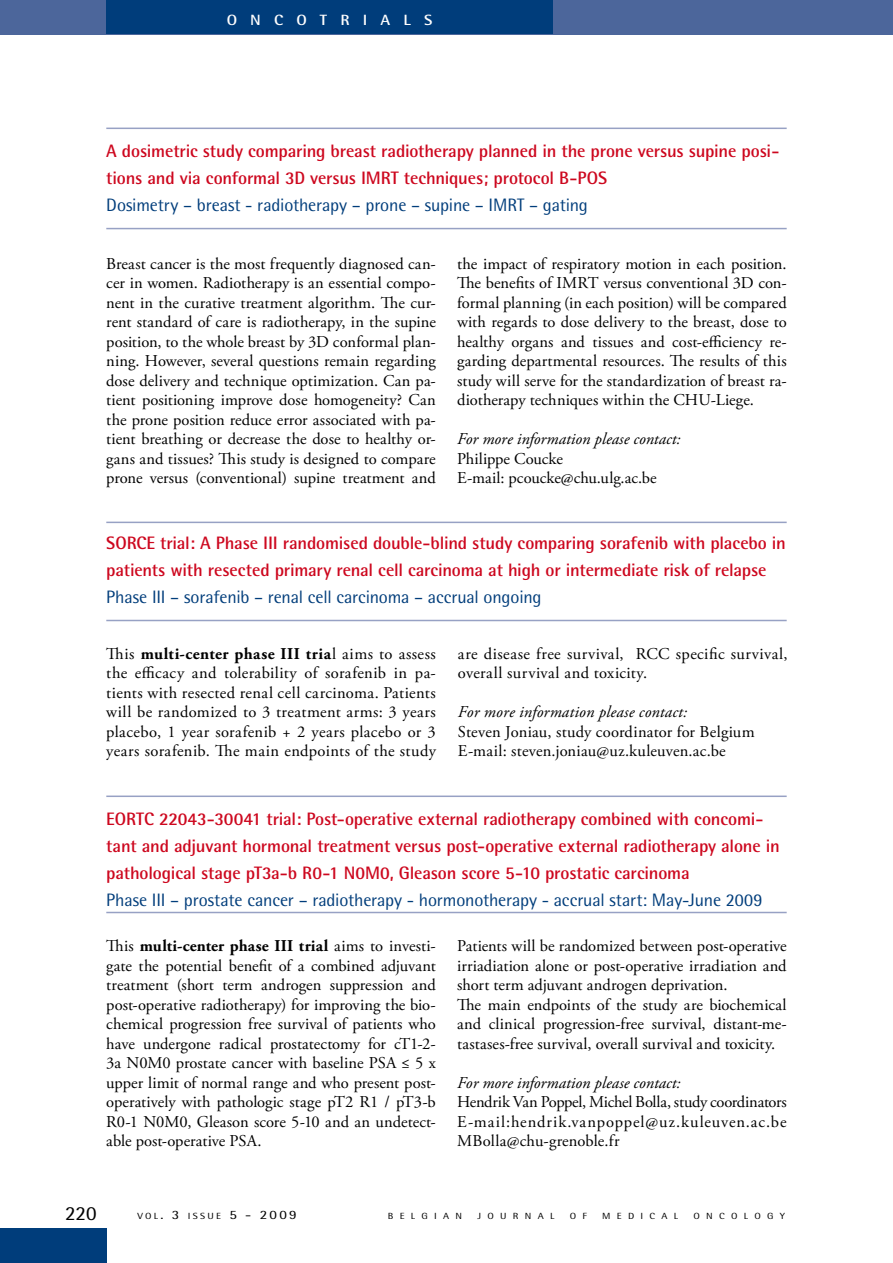
<style>
.page{position:relative;width:893px;height:1263px;background:#fff}
.page>*{position:absolute;margin:0;border:0;box-sizing:border-box;transform-origin:0 0}
.t1{font:19.95px "Rotis Semi Sans";color:#000;scale:1.05 1}
.t2{font:700 18px/27px "Rotis Semi Sans";letter-spacing:-.01em;color:#cd071e}
.t3{font:18px "Rotis Semi Sans";letter-spacing:-.01em;color:#003d7b}
.t4{font:16.5px/19.5px "Adobe Garamond Pro";letter-spacing:.005em;color:#000;text-align:justify}
.t5{font:italic 16.5px "Adobe Garamond Pro";letter-spacing:.005em;color:#000}
.t6{font:16.5px/19.5px "Adobe Garamond Pro";letter-spacing:.025em;color:#000}
.t7{font:700 14.85px "Rotis Semi Sans";color:#fff;scale:1.11 1}
.t8{font:8.85px "Rotis Semi Sans";letter-spacing:.6em;color:#000;scale:1.18 1}
.t9{font:8.85px "Rotis Semi Sans";letter-spacing:.215em;color:#000;scale:1.18 1}
.s1{font-weight:700}
.s2{font-size:12.75px}
</style>
<div class="page">
<div style="left:0;top:0;width:893px;height:34px;background:#4c669b"></div>
<div style="left:0;top:1229px;width:106px;height:34px;background:#003d7b"></div>
<div style="left:106px;top:0;width:447px;height:34px;background:#003d7b"></div>
<hr style="left:106px;top:128px;width:681px;height:1px;background:#97a1c4">
<hr style="left:106px;top:228px;width:681px;height:1px;background:#97a1c4">
<hr style="left:106px;top:522px;width:681px;height:1px;background:#97a1c4">
<hr style="left:106px;top:620px;width:681px;height:1px;background:#97a1c4">
<hr style="left:106px;top:795px;width:681px;height:2px;background:#97a1c4">
<hr style="left:106px;top:912px;width:681px;height:1px;background:#97a1c4">
<p class="t7" style="left:227px;top:10px;width:187px">oncotrial s</p>
<p class="t2" style="left:106px;top:137px;width:674px">A dosimetric study comparing breast radiotherapy planned in the prone versus supine posi&shy;tions and via conformal 3D versus I MRT techniques; protocol B-POS</p>
<p class="t3" style="left:106px;top:194px;width:483px">Dosimetry – breast - radiotherapy – prone – supine – IMRT – gating</p>
<p class="t4" style="left:106px;top:254px;width:331px">Breast cancer is the most frequently diagnosed can&shy;cer in women. Radiotherapy is an essential compo&shy;nent in the curative treatment algorithm. The cur&shy;rent standard of care is radiotherapy, in the supine position, to the whole breast by 3D conformal plan&shy;ning. However, several questions remain regarding dose delivery and technique optimization. Can pa&shy;tient positioning improve dose homogeneity? Can the prone position reduce error associated with pa&shy;tient breathing or decrease the dose to healthy or&shy;gans and tissues? This study is designed to compare prone versus (conventional) supine treatment and</p>
<p class="t4" style="left:457px;top:254px;width:331px">the impact of respiratory motion in each position.<br>The benefits of IMRT versus conventional 3D con&shy;formal planning (in each position) will be compared with regards to dose delivery to the breast, dose to healthy organs and tissues and cost-efficiency re&shy;garding departmental resources. The results of this study will serve for the standardization of breast ra&shy;diotherapy techniques within the CHU-Liege.</p>
<p class="t5" style="left:457px;top:429px;width:225px">For more information please contact:</p>
<p class="t4" style="left:457px;top:449px;width:201px">Philippe Coucke<br>E-mail: pcoucke@chu.ulg.ac.be</p>
<p class="t2" style="left:106px;top:529px;width:11px">SORC</p>
<p class="t2" style="left:106px;top:529px;width:681px;text-indent:40px">E trial: A Phase III randomised double-blind study comparing sorafenib with placebo in patients with resected primary renal cell carcinoma at high or intermediate risk of relapse</p>
<p class="t3" style="left:106px;top:586px;width:437px">Phase III – sorafenib – renal cell carcinoma – accrual ongoing</p>
<p class="t4" style="left:106px;top:644px;width:331px">This <span class="s1">multi-center phase III tria</span>l aims to assess the efficacy and tolerability of sorafenib in pa&shy;tients with resected renal cell carcinoma. Patients will be randomized to 3 treatment arms: 3 years placebo, 1 year sorafenib + 2 years placebo or 3 years sorafenib. The main endpoints of the study</p>
<p class="t6" style="left:458px;top:644px;width:331px">are disease free survival, RCC specific survival, overall survival and toxicity.</p>
<p class="t5" style="left:458px;top:702px;width:231px">For more information please contact:</p>
<p class="t4" style="left:458px;top:722px;width:298px">Steven Joniau, study coordinator for Belgium<br>E-mail: steven.joniau@uz.kuleuven.ac.be</p>
<p class="t2" style="left:106px;top:805px;width:20px">EORTC</p>
<p class="t2" style="left:106px;top:805px;width:675px;text-indent:53px">22043-30041 trial: Post-operative external radiotherapy combined with concomi&shy;tant and adjuvant hormonal treatment versus post-operative external radiotherapy alone in pathological stage pT3a-b R0-1 N0M0, Gleason score 5-10 prostatic carcinoma</p>
<p class="t3" style="left:106px;top:889px;width:658px">Phase III – prostate cancer – radiotherapy - hormonotherapy - accrual start: May-June 2009</p>
<p class="t4" style="left:106px;top:937px;width:331px">This <span class="s1">multi-center phase III trial</span> aims to investi&shy;gate the potential benefit of a combined adjuvant treatment (short term androgen suppression and post-operative radiotherapy) for improving the bio&shy;chemical progression free survival of patients who have undergone radical prostatectomy for cT1-2- 3a N0M0 prostate cancer with baseline PSA ≤ 5 x upper limit of normal range and who present post&shy;operatively with pathologic stage pT2 R1 / pT3-b R0-1 N0M0, Gleason score 5-10 and an undetect&shy;able post-operative PSA.</p>
<p class="t4" style="left:457px;top:937px;width:331px;text-align:left">Patients will be randomized between post-operative irriadiation alone or post-operative irradiation and short term adjuvant androgen deprivation.<br>The main endpoints of the study are biochemical and clinical progression-free survival, distant-me&shy;tastases-free survival, overall survival and toxicity.</p>
<p class="t5" style="left:457px;top:1072px;width:225px">For more information please contact:</p>
<p class="t4" style="left:457px;top:1093px;width:331px">Hendrik Van Poppel, Michel Bolla, study coordinators E-mail:hendrik.vanpoppel@uz.kuleuven.ac.be MBolla@chu-grenoble.fr</p>
<p class="t1" style="left:65px;top:1201px;width:32px">220</p>
<p class="t9" style="left:138px;top:1210px;width:136px">VOL<span class="s2">. 3</span> ISSUE <span class="s2">5</span> <span class="s2">- 2009</span></p>
<p class="t8" style="left:388px;top:1210px;width:65px">BELGIAN</p>
<p class="t8" style="left:477px;top:1210px;width:67px">JOURNAL</p>
<p class="t8" style="left:570px;top:1210px;width:16px">O F</p>
<p class="t8" style="left:602px;top:1210px;width:66px">MEDICAL</p>
<p class="t8" style="left:694px;top:1210px;width:79px">ONCOLOGY</p>
</div>
